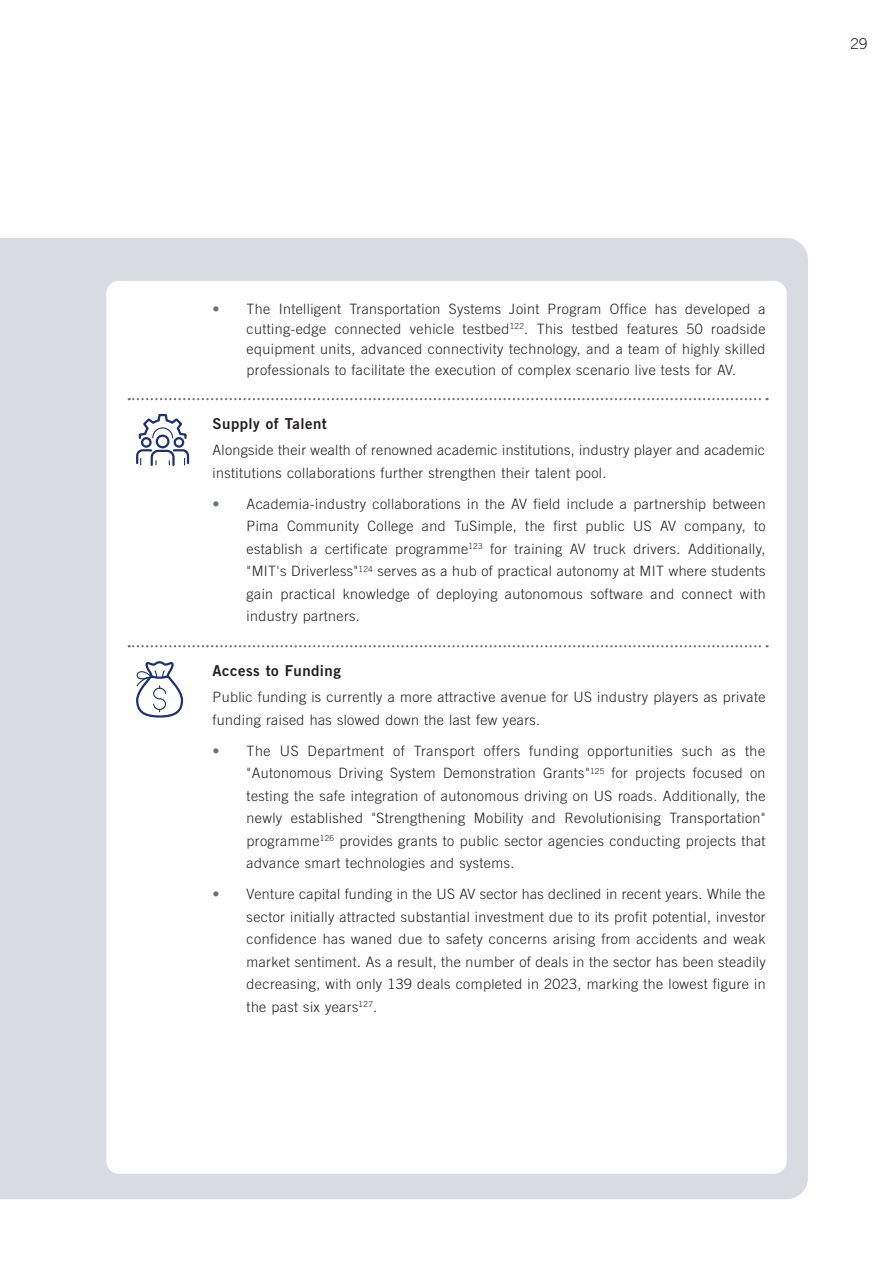
<style>
.page{position:relative;width:893px;height:1263px;background:#fff}
.page>*{position:absolute;margin:0;border:0;box-sizing:border-box;transform-origin:0 0}
.t1{font:15px "Trade Gothic LT Std Bd 2";letter-spacing:.03em;color:#231f20}
.t2{font:300 15px "Trade Gothic LT Std";color:#231f20}
.t3{font:300 14.25px/22.5px "Trade Gothic LT Std";letter-spacing:.03em;color:#231f20;text-align:justify}
.s1{color:#64737f}
</style>
<div class="page">
<div style="left:0;top:238px;width:808px;height:961px;background:#d8dce2"></div>
<div style="left:106px;top:281px;width:681px;height:893px;background:#fff;border-radius:13px"></div>
<svg style="left:129px;top:398px;width:638px;height:2px"></svg>
<svg style="left:136px;top:413px;width:54px;height:53px"></svg>
<div style="left:156px;top:434px;width:14px;height:14px;border:2px solid #1e3468;border-radius:50%"></div>
<svg style="left:129px;top:645px;width:638px;height:73px"></svg>
<p class="t2" style="left:850px;top:35px;width:19px">29</p>
<p class="t3" style="left:247px;top:298px;width:520px;line-height:20.2px;text-indent:-34px"><span class="s1">•</span> The Intelligent Transportation Systems Joint Program Office has developed a cutting-edge connected vehicle testbed<sup>122</sup>. This testbed features 50 roadside equipment units, advanced connectivity technology, and a team of highly skilled professionals to facilitate the execution of complex scenario live tests for AV.</p>
<p class="t1" style="left:213px;top:414px;width:116px">Supply of Talent</p>
<p class="t3" style="left:213px;top:439px;width:554px">Alongside their wealth of renowned academic institutions, industry player and academic institutions collaborations further strengthen their talent pool.</p>
<p class="t3" style="left:247px;top:492px;width:520px;text-indent:-34px"><span class="s1">•</span> Academia-industry collaborations in the AV field include a partnership between Pima Community College and TuSimple, the first public US AV company, to establish a certificate programme<sup>123</sup> for training AV truck drivers. Additionally, "MIT's Driverless"<sup>124</sup> serves as a hub of practical autonomy at MIT where students gain practical knowledge of deploying autonomous software and connect with industry partners.</p>
<p class="t1" style="left:213px;top:661px;width:130px">Access to Funding</p>
<p class="t3" style="left:213px;top:686px;width:554px">Public funding is currently a more attractive avenue for US industry players as private funding raised has slowed down the last few years.</p>
<p class="t3" style="left:247px;top:739px;width:521px;text-indent:-34px"><span class="s1">•</span> The US Department of Transport offers funding opportunities such as the "Autonomous Driving System Demonstration Grants"<sup>125</sup> for projects focused on testing the safe integration of autonomous driving on US roads. Additionally, the newly established "Strengthening Mobility and Revolutionising Transportation" programme<sup>126</sup> provides grants to public sector agencies conducting projects that advance smart technologies and systems.</p>
<p class="t3" style="left:247px;top:883px;width:521px;text-indent:-34px"><span class="s1">•</span> Venture capital funding in the US AV sector has declined in recent years. While the sector initially attracted substantial investment due to its profit potential, investor confidence has waned due to safety concerns arising from accidents and weak market sentiment. As a result, the number of deals in the sector has been steadily decreasing, with only 139 deals completed in 2023, marking the lowest figure in the past six years<sup>127</sup>.</p>
</div>
